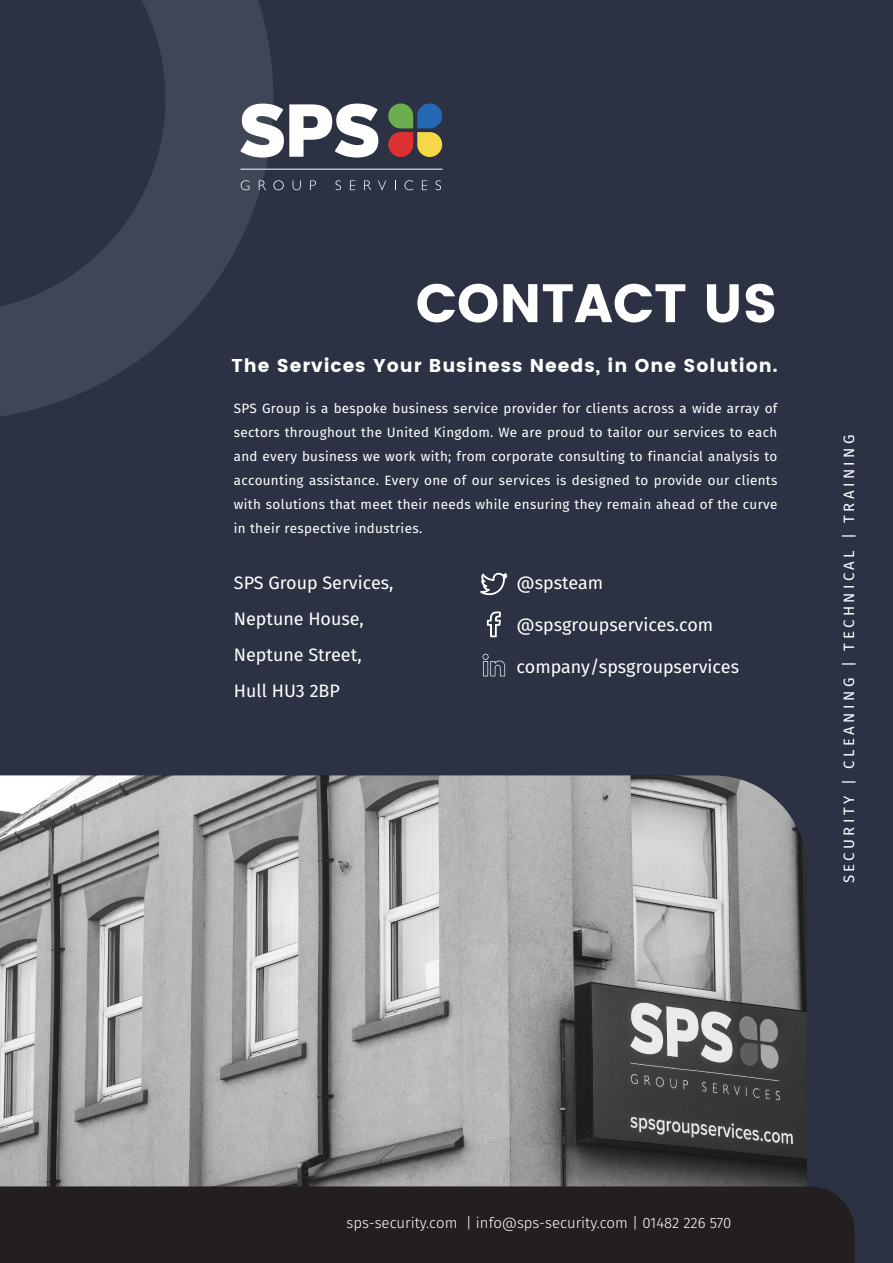
<style>
.page{position:relative;width:893px;height:1263px;background:#2c3244}
.page>*{position:absolute;margin:0;border:0;box-sizing:border-box;transform-origin:0 0}
.Contact{font:700 54px "Poppins";color:#fff}
.t1{font:700 18.6px "Poppins";letter-spacing:.05em;color:#fff}
.Contact-2{font:18px/36px "Fira Sans";color:#fff}
.t2{font:300 15px "Fira Sans";color:#fff}
.t3{font:15px "Fira Sans";letter-spacing:.225em;color:#fff}
.Body_Text{font:13.5px/24px "Fira Sans";letter-spacing:.025em;color:#fff;text-align:justify}
</style>
<div class="page">
<img style="left:0;top:775px;width:807px;height:411px">
<div style="left:0;top:1186px;width:855px;height:77px;background:#231f20"></div>
<svg style="left:0;top:0;width:273px;height:416px"></svg>
<svg style="left:480px;top:572px;width:27px;height:23px"></svg>
<svg style="left:487px;top:611px;width:14px;height:26px"></svg>
<svg style="left:482px;top:654px;width:23px;height:22px"></svg>
<div style="left:388px;top:103px;width:25px;height:25px;background:#6cad4f;border-radius:12px"></div>
<div style="left:417px;top:103px;width:25px;height:25px;background:#2569b4;border-radius:12px"></div>
<div style="left:417px;top:132px;width:25px;height:25px;background:#f4d848;border-radius:12px"></div>
<div style="left:388px;top:132px;width:25px;height:25px;background:#dd3131;border-radius:12px"></div>
<svg style="left:240px;top:104px;width:138px;height:54px"></svg>
<svg style="left:241px;top:180px;width:8px;height:10px"></svg>
<svg style="left:259px;top:180px;width:7px;height:10px"></svg>
<svg style="left:273px;top:180px;width:11px;height:10px"></svg>
<svg style="left:293px;top:180px;width:8px;height:10px"></svg>
<svg style="left:310px;top:180px;width:6px;height:10px"></svg>
<svg style="left:336px;top:180px;width:5px;height:10px"></svg>
<svg style="left:350px;top:180px;width:5px;height:10px"></svg>
<svg style="left:364px;top:180px;width:7px;height:10px"></svg>
<svg style="left:378px;top:180px;width:8px;height:10px"></svg>
<svg style="left:405px;top:180px;width:8px;height:10px"></svg>
<svg style="left:422px;top:180px;width:5px;height:10px"></svg>
<svg style="left:436px;top:180px;width:5px;height:10px"></svg>
<hr style="left:240px;top:169px;width:202px;height:1px;background:#fff">
<p class="Contact" style="left:416px;top:272px;width:363px">CONTACT US</p>
<p class="t1" style="left:232px;top:354px;width:547px">The Services Your Business Needs, in One Solution.</p>
<p class="Body_Text" style="left:234px;top:396px;width:545px">SPS Group is a bespoke business service provider for clients across a wide array of sectors throughout the United Kingdom. We are proud to tailor our services to each and every business we work with; from corporate consulting to financial analysis to accounting assistance. Every one of our services is designed to provide our clients with solutions that meet their needs while ensuring they remain ahead of the curve in their respective industries.</p>
<p class="Contact-2" style="left:234px;top:564px;width:161px">SPS Group Services,<br>Neptune House,<br>Neptune Street,</p>
<p class="Contact-2" style="left:234px;top:672px;width:108px">Hull HU3 2BP</p>
<p class="Contact-2" style="left:517px;top:564px;width:88px">@spsteam</p>
<p class="Contact-2" style="left:517px;top:606px;width:198px">@spsgroupservices.com</p>
<p class="Contact-2" style="left:517px;top:648px;width:224px">company/spsgroupservices</p>
<p class="t3" style="left:838px;top:883px;width:450px;rotate:-90deg">SECURITY | CLEANING | TECHNICAL | TRAINING</p>
<p class="t2" style="left:347px;top:1212px;width:386px">sps-security.com | info@sps-security.com | 01482 226 570</p>
</div>
